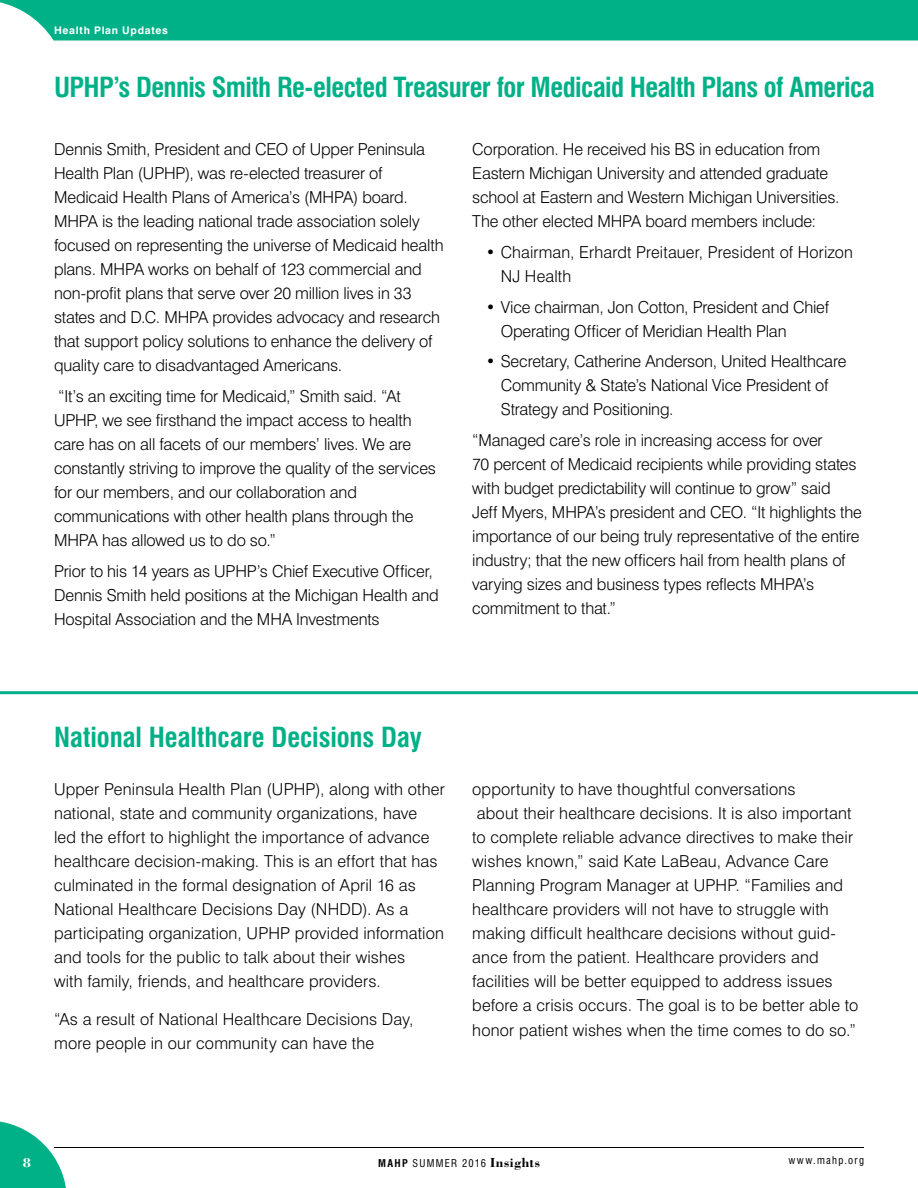
<style>
.page{position:relative;width:918px;height:1188px;background:#fff}
.page>*{position:absolute;margin:0;border:0;box-sizing:border-box;transform-origin:0 0}
.t1{font:700 condensed 27px "Swiss 721 BT";letter-spacing:-.02em;color:#00b188}
.t2{font:300 16.5px/24px "Swiss 721 BT";letter-spacing:-.005em;color:#000}
.t3{font:700 13.5px "Bodoni";color:#fff}
.t4{font:condensed 10.5px "Swiss 721 BT";letter-spacing:.12em;color:#000}
.t5{font:700 10.5px "Swiss 721 BT";letter-spacing:.07em;color:#fff}
.s1{font-weight:700}
.s2{font-family:"Bodoni";font-weight:700;font-stretch:normal;font-size:13.5px}
</style>
<div class="page">
<hr style="left:0;top:691px;width:918px;height:3px;background:#00b188">
<svg style="left:0;top:1121px;width:66px;height:67px"></svg>
<hr style="left:54px;top:1147px;width:810px;height:1px;background:#000">
<div style="left:0;top:0;width:918px;height:40px;background:#00b188"></div>
<p class="t5" style="left:54px;top:24px;width:116px">Health Plan Updates</p>
<h1 class="t1" style="left:54px;top:71px;width:822px">UPHP’s Dennis Smith Re-elected Treasurer for Medicaid Health Plans of America</h1>
<p class="t2" style="left:54px;top:137px;width:391px">Dennis Smith, President and CEO of Upper Peninsula Health Plan (UPHP), was re-elected treasurer of Medicaid Health Plans of America’s (MHPA) board.<br>MHPA is the leading national trade association solely focused on representing the universe of Medicaid health plans. MHPA works on behalf of 123 commercial and non-profit plans that serve over 20 million lives in 33 states and D.C. MHPA provides advocacy and research that support policy solutions to enhance the delivery of quality care to disadvantaged Americans.</p>
<p class="t2" style="left:54px;top:384px;width:384px">“It’s an exciting time for Medicaid,” Smith said. “At UPHP, we see firsthand the impact access to health care has on all facets of our members’ lives. We are constantly striving to improve the quality of the services for our members, and our collaboration and communications with other health plans through the MHPA has allowed us to do so.”</p>
<p class="t2" style="left:54px;top:559px;width:386px">Prior to his 14 years as UPHP’s Chief Executive Officer,<br>Dennis Smith held positions at the Michigan Health and<br>Hospital Association and the MHA Investments</p>
<p class="t2" style="left:472px;top:137px;width:369px">Corporation. He received his BS in education from Eastern Michigan University and attended graduate school at Eastern and Western Michigan Universities.<br>The other elected MHPA board members include:</p>
<p class="t2" style="left:501px;top:240px;width:354px;text-indent:-15px">• Chairman, Erhardt Preitauer, President of Horizon<br>NJ Health</p>
<p class="t2" style="left:501px;top:294px;width:330px;text-indent:-15px">• Vice chairman, Jon Cotton, President and Chief<br>Operating Officer of Meridian Health Plan</p>
<p class="t2" style="left:501px;top:349px;width:347px;text-indent:-15px">• Secretary, Catherine Anderson, United Healthcare<br>Community &amp; State’s National Vice President of<br>Strategy and Positioning.</p>
<p class="t2" style="left:472px;top:428px;width:391px">“Managed care’s role in increasing access for over<br>70 percent of Medicaid recipients while providing states with budget predictability will continue to grow” said<br>Jeff Myers, MHPA’s president and CEO. “It highlights the importance of our being truly representative of the entire industry; that the new officers hail from health plans of varying sizes and business types reflects MHPA’s commitment to that.”</p>
<h1 class="t1" style="left:54px;top:721px;width:369px">National Healthcare Decisions Day</h1>
<p class="t2" style="left:54px;top:777px;width:392px">Upper Peninsula Health Plan (UPHP), along with other national, state and community organizations, have<br>led the effort to highlight the importance of advance healthcare decision-making. This is an effort that has culminated in the formal designation of April 16 as National Healthcare Decisions Day (NHDD). As a participating organization, UPHP provided information and tools for the public to talk about their wishes<br>with family, friends, and healthcare providers.</p>
<p class="t2" style="left:54px;top:1007px;width:361px">“As a result of National Healthcare Decisions Day, more people in our community can have the</p>
<p class="t2" style="left:472px;top:777px;width:388px">opportunity to have thoughtful conversations<br>about their healthcare decisions. It is also important to complete reliable advance directives to make their wishes known,” said Kate LaBeau, Advance Care Planning Program Manager at UPHP. “Families and healthcare providers will not have to struggle with making difficult healthcare decisions without guid&shy;ance from the patient. Healthcare providers and facilities will be better equipped to address issues before a crisis occurs. The goal is to be better able to honor patient wishes when the time comes to do so.”</p>
<p class="t3" style="left:23px;top:1154px;width:10px">8</p>
<p class="t4" style="left:378px;top:1156px;width:163px"><span class="s1">MAHP</span> SUMMER 2016 <span class="s2">Insights</span></p>
<p class="t4" style="left:788px;top:1154px;width:77px">www.mahp.org</p>
</div>
